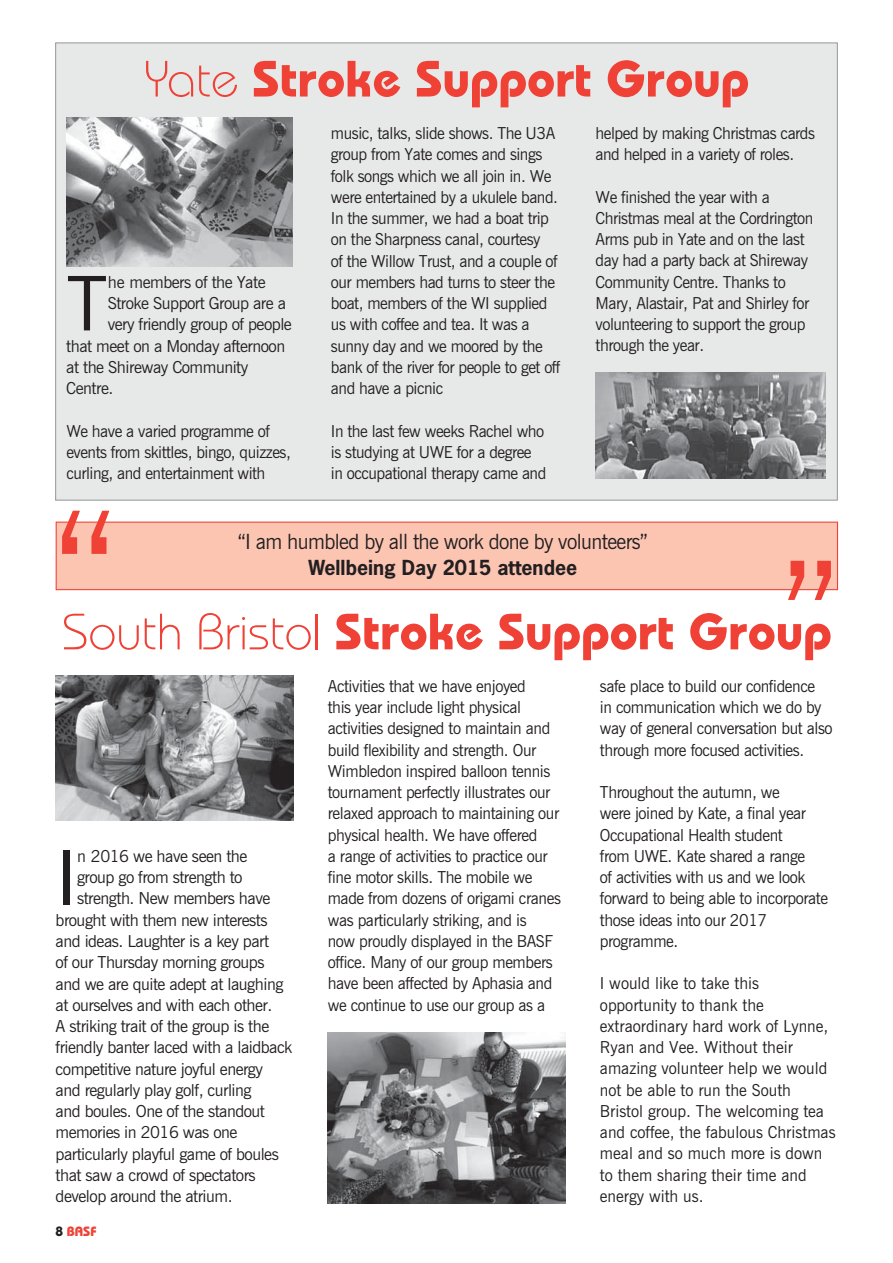
<style>
.page{position:relative;width:893px;height:1263px;background:#fff}
.page>*{position:absolute;margin:0;border:0;box-sizing:border-box;transform-origin:0 0}
.t1{font:75.3px "News Gothic BT";color:#231f20}
.t2{font:700 51px "Bauhaus IT Cby BT";color:#ef4135}
.t3{font:21px "News Gothic BT";letter-spacing:-.03em;color:#231f20}
.t4{font:700 19.5px "News Gothic Std";color:#231f20}
.t5{font:16.5px/21.3px "News Gothic BT";letter-spacing:-.03em;color:#231f20}
.t6{font:16.5px/21.3px "News Gothic BT";color:#231f20}
.t7{font:700 13.5px "Bauhaus IT Cby BT";color:#ef4135}
.s1{font-weight:300}
.s2{color:#231f20}
</style>
<div class="page">
<div style="left:56px;top:522px;width:782px;height:68px;background:#fbc5b2;border:1px solid #ef4135"></div>
<div style="left:55px;top:43px;width:783px;height:457px;background:#e7e8e8;border:1px solid #949698"></div>
<img style="left:596px;top:372px;width:230px;height:107px">
<img style="left:67px;top:118px;width:226px;height:148px">
<svg style="left:62px;top:511px;width:47px;height:43px"></svg>
<svg style="left:788px;top:561px;width:43px;height:39px"></svg>
<img style="left:327px;top:1032px;width:239px;height:171px">
<img style="left:55px;top:676px;width:239px;height:145px">
<h2 class="t2" style="left:143px;top:48px;width:607px"><span class="s1">Yate</span> Stroke Support Group</h2>
<h1 class="t1" style="left:66px;top:258px;width:39px">T</h1>
<p class="t5" style="left:108px;top:271px;width:159px">he members of the Yate</p>
<p class="t5" style="left:108px;top:292px;width:180px">Stroke Support Group are a</p>
<p class="t5" style="left:108px;top:314px;width:186px">very friendly group of people</p>
<p class="t5" style="left:66px;top:335px;width:220px">that meet on a Monday afternoon</p>
<p class="t5" style="left:66px;top:356px;width:184px">at the Shireway Community</p>
<p class="t5" style="left:66px;top:377px;width:49px">Centre.</p>
<p class="t5" style="left:66px;top:420px;width:226px">We have a varied programme of events from skittles, bingo, quizzes, curling, and entertainment with</p>
<p class="t5" style="left:331px;top:122px;width:231px">music, talks, slide shows. The U3A group from Yate comes and sings folk songs which we all join in. We were entertained by a ukulele band.<br>I n the summer, we had a boat trip on the Sharpness canal, courtesy<br>of the Willow Trust, and a couple of our members had turns to steer the boat, members of the WI supplied us with coffee and tea. I t was a sunny day and we moored by the bank of the river for people to get off and have a picnic</p>
<p class="t5" style="left:331px;top:420px;width:217px">I n the last few weeks Rachel who is studying at UWE for a degree in occupational therapy came and</p>
<p class="t5" style="left:596px;top:122px;width:221px">helped by making Christmas cards and helped in a variety of roles.</p>
<p class="t5" style="left:596px;top:186px;width:219px">We finished the year with a<br>Christmas meal at the Cordrington<br>Arms pub in Yate and on the last day had a party back at Shireway<br>Community Centre. Thanks to<br>Mary, Alastair, Pat and Shirley for volunteering to support the group through the year.</p>
<p class="t3" style="left:237px;top:529px;width:412px">“I am humbled by all the work done by volunteers”</p>
<p class="t4" style="left:308px;top:554px;width:270px">Wellbeing Day 2015 attendee</p>
<h2 class="t2" style="left:62px;top:600px;width:771px"><span class="s1">South Bristol</span> Stroke Support Group</h2>
<h1 class="t1" style="left:56px;top:832px;width:8px">I</h1>
<p class="t5" style="left:77px;top:845px;width:172px">n 2016 we have seen the</p>
<p class="t5" style="left:77px;top:866px;width:167px">group go from strength to</p>
<p class="t5" style="left:77px;top:888px;width:195px">strength. N ew members have</p>
<p class="t5" style="left:56px;top:909px;width:213px">brought with them new interests</p>
<p class="t5" style="left:56px;top:930px;width:215px">and ideas. Laughter is a key part</p>
<p class="t5" style="left:56px;top:951px;width:210px">of our Thursday morning groups</p>
<p class="t5" style="left:56px;top:973px;width:229px">and we are quite adept at laughing</p>
<p class="t5" style="left:56px;top:994px;width:218px">at ourselves and with each other.</p>
<p class="t5" style="left:56px;top:1015px;width:215px">A striking trait of the group is the</p>
<p class="t5" style="left:56px;top:1037px;width:238px">friendly banter laced with a laidback</p>
<p class="t5" style="left:56px;top:1058px;width:209px">competitive nature joyful energy</p>
<p class="t5" style="left:56px;top:1079px;width:197px">and regularly play golf, curling</p>
<p class="t5" style="left:56px;top:1100px;width:211px">and boules. One of the standout</p>
<p class="t5" style="left:56px;top:1122px;width:183px">memories in 2016 was one</p>
<p class="t5" style="left:56px;top:1143px;width:225px">particularly playful game of boules</p>
<p class="t5" style="left:56px;top:1164px;width:202px">that saw a crowd of spectators</p>
<p class="t5" style="left:56px;top:1185px;width:179px">develop around the atrium.</p>
<p class="t7" style="left:56px;top:1223px;width:43px"><span class="s2">8</span> BASF</p>
<p class="t5" style="left:328px;top:675px;width:235px">Activities that we have enjoyed<br>this year include light physical activities designed to maintain and build flexibility and strength. Our Wimbledon inspired balloon tennis tournament perfectly illustrates our relaxed approach to maintaining our physical health. We have offered<br>a range of activities to practice our fine motor skills. The mobile we made from dozens of origami cranes was particularly striking, and is<br>now proudly displayed in the BASF office. Many of our group members have been affected by Aphasia and we continue to use our group as a</p>
<p class="t5" style="left:600px;top:675px;width:234px">safe place to build our confidence<br>in communication which we do by way of general conversation but also through more focused activities.</p>
<p class="t5" style="left:600px;top:781px;width:230px">Throughout the autumn, we<br>were joined by Kate, a final year<br>Occupational Health student<br>from UWE. Kate shared a range<br>of activities with us and we look forward to being able to incorporate those ideas into our 2017 programme.</p>
<p class="t6" style="left:600px;top:973px;width:237px">I would like to take this opportunity to thank the extraordinary hard work of Lynne,<br>Ryan and Vee. Without their amazing volunteer help we would not be able to run the South<br>Bristol group. The welcoming tea and coffee, the fabulous Christmas meal and so much more is down to them sharing their time and energy with us.</p>
</div>
